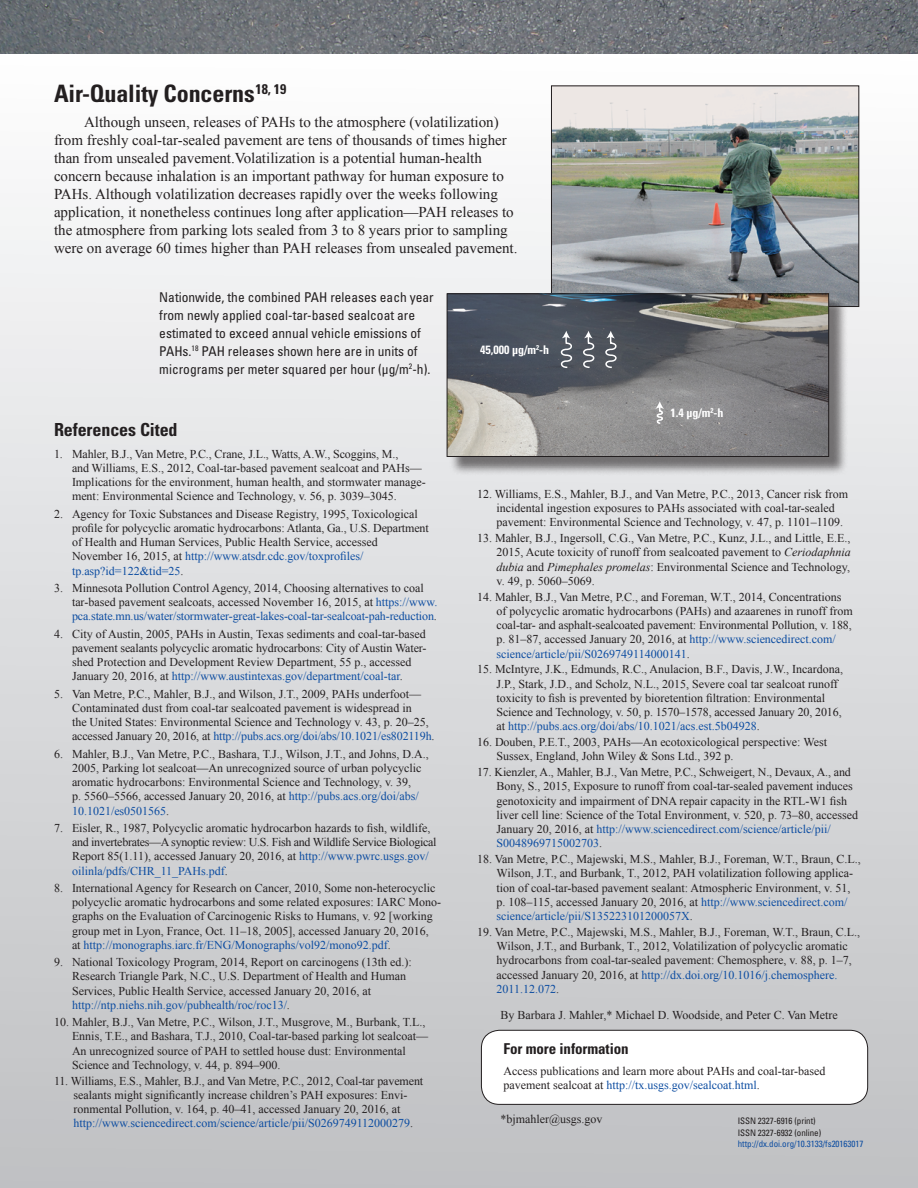
<style>
.page{position:relative;width:918px;height:1188px;background:#fff}
.page>*{position:absolute;margin:0;border:0;box-sizing:border-box;transform-origin:0 0}
.Heading_1{font:700 condensed 24px "Univers";letter-spacing:-.005em;color:#231f20}
.Heading_2{font:700 condensed 18px "Univers";letter-spacing:-.005em;color:#231f20}
.Body_Text{font:15px/18px "Times New Roman";color:#231f20}
.Heading_2-2{font:700 condensed 15px "Univers";letter-spacing:-.005em;color:#231f20}
.FigureCaption{font:condensed 13.5px/18px "Univers";color:#231f20}
.Reference{font:12px/14.2px "Times New Roman";color:#231f20}
.BodyNoIndent{font:12px/14.2px "Times New Roman";color:#231f20}
.FigureCaption-2{font:700 condensed 12px "Univers";color:#fff}
.DOI{font:condensed 9px "Univers";letter-spacing:-.005em;color:#231f20}
.t1{font:condensed 9px "Univers";color:#0d4da1}
.s1{color:#0d4da1}
.s2{font-style:italic}
</style>
<div class="page">
<div style="left:0;top:54px;width:918px;height:1134px;background:linear-gradient(to bottom,#fdfdfe,#bfc0c2)"></div>
<img style="left:553px;top:88px;width:304px;height:217px">
<div style="left:551px;top:86px;width:308px;height:221px;border:1px solid #231f20"></div>
<div style="left:449px;top:296px;width:399px;height:179px;background:#231f20;opacity:.6"></div>
<img style="left:449px;top:295px;width:378px;height:160px">
<div style="left:447px;top:293px;width:382px;height:164px;border:1px solid #231f20"></div>
<img style="left:0;top:0;width:918px;height:54px">
<svg style="left:558px;top:331px;width:16px;height:38px"></svg>
<svg style="left:581px;top:331px;width:15px;height:38px"></svg>
<svg style="left:603px;top:331px;width:16px;height:38px"></svg>
<svg style="left:655px;top:401px;width:9px;height:24px"></svg>
<div style="left:481px;top:1030px;width:387px;height:74px;background:#fff;border-radius:18px"></div>
<div style="left:481px;top:1030px;width:387px;height:75px;border:1px solid #231f20;border-radius:18px"></div>
<p class="Heading_1" style="left:54px;top:79px;width:234px">Air-Quality Concerns<sup>18,</sup> <sup>19</sup></p>
<p class="Body_Text" style="left:54px;top:113px;width:465px;text-indent:30px">Although unseen, releases of PAHs to the atmosphere (volatilization) from freshly coal-tar-sealed pavement are tens of thousands of times higher than from unsealed pavement.Volatilization is a potential human-health concern because inhalation is an important pathway for human exposure to PAHs. Although volatilization decreases rapidly over the weeks following application, it nonetheless continues long after application—PAH releases to the atmosphere from parking lots sealed from 3 to 8 years prior to sampling were on average 60 times higher than PAH releases from unsealed pavement.</p>
<p class="FigureCaption" style="left:159px;top:288px;width:276px">Nationwide, the combined PAH releases each year from newly applied coal-tar-based sealcoat are estimated to exceed annual vehicle emissions of PAHs.<sup>18</sup> PAH releases shown here are in units of micrograms per meter squared per hour (µg/m<sup>2</sup>-h).</p>
<p class="FigureCaption-2" style="left:480px;top:342px;width:71px">45,000 µg/m<sup>2</sup>-h</p>
<p class="FigureCaption-2" style="left:670px;top:405px;width:55px">1.4 µg/m<sup>2</sup>-h</p>
<p class="Heading_2" style="left:54px;top:418px;width:125px">References Cited</p>
<p class="Reference" style="left:72px;top:446px;width:355px;text-indent:-18px">1. Mahler, B.J., Van Metre, P.C., Crane, J.L., Watts, A.W., Scoggins, M.,<br>and Williams, E.S., 2012, Coal-tar-based pavement sealcoat and PAHs— Implications for the environment, human health, and stormwater manage&shy;ment: Environmental Science and Technology, v. 56, p. 3039–3045.</p>
<p class="Reference" style="left:72px;top:506px;width:358px;text-indent:-18px">2. Agency for Toxic Substances and Disease Registry, 1995, Toxicological profile for polycyclic aromatic hydrocarbons: Atlanta, Ga., U.S. Department of Health and Human Services, Public Health Service, accessed November 16, 2015, at <span class="s1">http://www.atsdr.cdc.gov/toxprofiles/ tp.asp?id=122&amp;tid=25</span>.</p>
<p class="Reference" style="left:72px;top:581px;width:367px;text-indent:-18px">3. Minnesota Pollution Control Agency, 2014, Choosing alternatives to coal tar-based pavement sealcoats, accessed November 16, 2015, at <span class="s1">https://www. pca.state.mn.us/water/stormwater-great-lakes-coal-tar-sealcoat-pah-reduction</span>.</p>
<p class="Reference" style="left:72px;top:626px;width:356px;text-indent:-18px">4. City of Austin, 2005, PAHs in Austin, Texas sediments and coal-tar-based pavement sealants polycyclic aromatic hydrocarbons: City of Austin Water&shy;shed Protection and Development Review Department, 55 p., accessed January 20, 2016, at <span class="s1">http://www.austintexas.gov/department/coal-tar</span>.</p>
<p class="Reference" style="left:72px;top:686px;width:364px;text-indent:-18px">5. Van Metre, P.C., Mahler, B.J., and Wilson, J.T., 2009, PAHs underfoot— Contaminated dust from coal-tar sealcoated pavement is widespread in<br>the United States: Environmental Science and Technology v. 43, p. 20–25, accessed January 20, 2016, at <span class="s1">http://pubs.acs.org/doi/abs/10.1021/es802119h</span>.</p>
<p class="Reference" style="left:72px;top:746px;width:358px;text-indent:-18px">6. Mahler, B.J., Van Metre, P.C., Bashara, T.J., Wilson, J.T., and Johns, D.A., 2005, Parking lot sealcoat—An unrecognized source of urban polycyclic aromatic hydrocarbons: Environmental Science and Technology, v. 39,<br>p. 5560–5566, accessed January 20, 2016, at <span class="s1">http://pubs.acs.org/doi/abs/ 10.1021/es0501565</span>.</p>
<p class="Reference" style="left:72px;top:821px;width:366px;text-indent:-18px">7. Eisler, R., 1987, Polycyclic aromatic hydrocarbon hazards to fish, wildlife, and invertebrates—A synoptic review: U.S. Fish and Wildlife Service Biological Report 85(1.11), accessed January 20, 2016, at <span class="s1">http://www.pwrc.usgs.gov/ oilinla/pdfs/CHR_11_PAHs.pdf</span>.</p>
<p class="Reference" style="left:72px;top:881px;width:370px;text-indent:-18px">8. International Agency for Research on Cancer, 2010, Some non-heterocyclic polycyclic aromatic hydrocarbons and some related exposures: IARC Mono&shy;graphs on the Evaluation of Carcinogenic Risks to Humans, v. 92 [working group met in Lyon, France, Oct. 11–18, 2005], accessed January 20, 2016,<br>at <span class="s1">http://monographs.iarc.fr/ENG/Monographs/vol92/mono92.pdf</span>.</p>
<p class="Reference" style="left:72px;top:955px;width:341px;text-indent:-18px">9. National Toxicology Program, 2014, Report on carcinogens (13th ed.):<br>Research Triangle Park, N.C., U.S. Department of Health and Human Services, Public Health Service, accessed January 20, 2016, at <span class="s1">http://ntp.niehs.nih.gov/pubhealth/roc/roc13/</span>.</p>
<p class="Reference" style="left:72px;top:1015px;width:358px;text-indent:-18px">10. Mahler, B.J., Van Metre, P.C., Wilson, J.T., Musgrove, M., Burbank, T.L., Ennis, T.E., and Bashara, T.J., 2010, Coal-tar-based parking lot sealcoat— An unrecognized source of PAH to settled house dust: Environmental Science and Technology, v. 44, p. 894–900.</p>
<p class="Reference" style="left:74px;top:1073px;width:351px;text-indent:-20px">11. Williams, E.S., Mahler, B.J., and Van Metre, P.C., 2012, Coal-tar pavement sealants might significantly increase children’s PAH exposures: Envi&shy;ronmental Pollution, v. 164, p. 40–41, accessed January 20, 2016, at <span class="s1">http://www.sciencedirect.com/science/article/pii/S0269749112000279</span>.</p>
<p class="Reference" style="left:496px;top:487px;width:353px;text-indent:-20px">12. Williams, E.S., Mahler, B.J., and Van Metre, P.C., 2013, Cancer risk from incidental ingestion exposures to PAHs associated with coal-tar-sealed pavement: Environmental Science and Technology, v. 47, p. 1101–1109.</p>
<p class="Reference" style="left:496px;top:531px;width:356px;text-align:justify;text-indent:-20px">13. Mahler, B.J., Ingersoll, C.G., Van Metre, P.C., Kunz, J.L., and Little, E.E., 2015, Acute toxicity of runoff from sealcoated pavement to <span class="s2">Ceriodaphnia dubia</span> and <span class="s2">Pimephales promelas</span>: Environmental Science and Technology, v. 49, p. 5060–5069.</p>
<p class="Reference" style="left:496px;top:589px;width:358px;text-indent:-20px">14. Mahler, B.J., Van Metre, P.C., and Foreman, W.T., 2014, Concentrations of polycyclic aromatic hydrocarbons (PAHs) and azaarenes in runoff from coal-tar- and asphalt-sealcoated pavement: Environmental Pollution, v. 188, p. 81–87, accessed January 20, 2016, at <span class="s1">http://www.sciencedirect.com/ science/article/pii/S0269749114000141</span>.</p>
<p class="Reference" style="left:496px;top:662px;width:348px;text-indent:-20px">15. McIntyre, J.K., Edmunds, R.C., Anulacion, B.F., Davis, J.W., Incardona, J.P., Stark, J.D., and Scholz, N.L., 2015, Severe coal tar sealcoat runoff toxicity to fish is prevented by bioretention filtration: Environmental Science and Technology, v. 50, p. 1570–1578, accessed January 20, 2016, at <span class="s1">http://pubs.acs.org/doi/abs/10.1021/acs.est.5b04928</span>.</p>
<p class="Reference" style="left:496px;top:735px;width:332px;text-indent:-20px">16. Douben, P.E.T., 2003, PAHs—An ecotoxicological perspective: West<br>Sussex, England, John Wiley &amp; Sons Ltd., 392 p.</p>
<p class="Reference" style="left:496px;top:765px;width:363px;text-indent:-20px">17. Kienzler, A., Mahler, B.J., Van Metre, P.C., Schweigert, N., Devaux, A., and Bony, S., 2015, Exposure to runoff from coal-tar-sealed pavement induces genotoxicity and impairment of DNA repair capacity in the RTL-W1 fish liver cell line: Science of the Total Environment, v. 520, p. 73–80, accessed January 20, 2016, at <span class="s1">http://www.sciencedirect.com/science/article/pii/ S0048969715002703</span>.</p>
<p class="Reference" style="left:496px;top:852px;width:366px;text-indent:-20px">18. Van Metre, P.C., Majewski, M.S., Mahler, B.J., Foreman, W.T., Braun, C.L., Wilson, J.T., and Burbank, T., 2012, PAH volatilization following applica&shy;tion of coal-tar-based pavement sealant: Atmospheric Environment, v. 51, p. 108–115, accessed January 20, 2016, at <span class="s1">http://www.sciencedirect.com/ science/article/pii/S135223101200057X</span>.</p>
<p class="Reference" style="left:496px;top:925px;width:365px;text-indent:-20px">19. Van Metre, P.C., Majewski, M.S., Mahler, B.J., Foreman, W.T., Braun, C.L., Wilson, J.T., and Burbank, T., 2012, Volatilization of polycyclic aromatic hydrocarbons from coal-tar-sealed pavement: Chemosphere, v. 88, p. 1–7, accessed January 20, 2016, at <span class="s1">http://dx.doi.org/10.1016/j.chemosphere.<br>2011.12.072</span>.</p>
<p class="BodyNoIndent" style="left:501px;top:1008px;width:339px">By Barbara J. Mahler,* Michael D. Woodside, and Peter C. Van Metre</p>
<p class="Heading_2-2" style="left:504px;top:1040px;width:127px">For more information</p>
<p class="BodyNoIndent" style="left:504px;top:1063px;width:323px">Access publications and learn more about PAHs and coal-tar-based pavement sealcoat at <span class="s1">http://tx.usgs.gov/sealcoat.html</span>.</p>
<p class="BodyNoIndent" style="left:501px;top:1112px;width:104px">*bjmahler@usgs.gov</p>
<p class="DOI" style="left:738px;top:1115px;width:80px">ISSN 2327-6916 (print)</p>
<p class="DOI" style="left:738px;top:1127px;width:85px">ISSN 2327-6932 (online)</p>
<p class="t1" style="left:738px;top:1138px;width:127px">http://dx.doi.org/10.3133/fs20163017</p>
</div>
